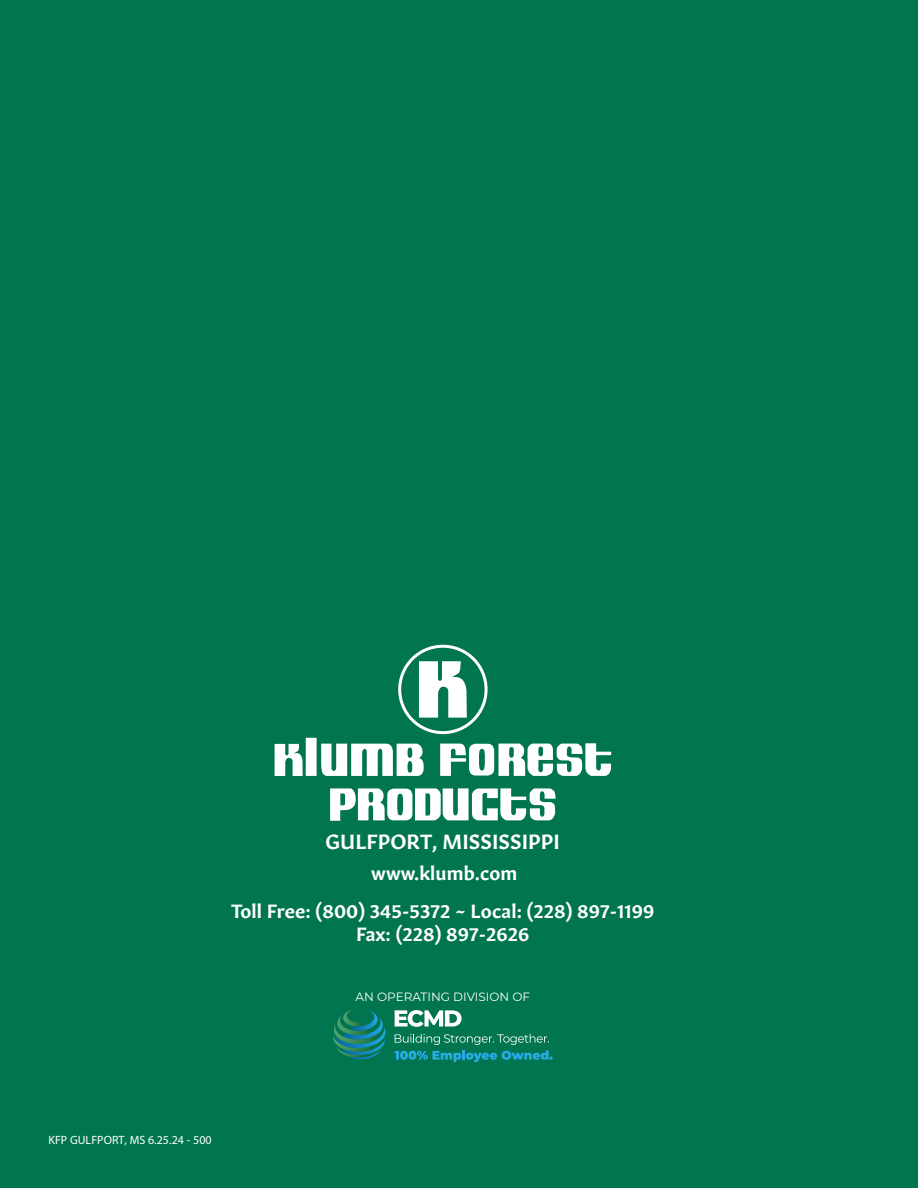
<style>
.page{position:relative;width:918px;height:1188px;background:#007550}
.page>*{position:absolute;margin:0;border:0;box-sizing:border-box;transform-origin:0 0}
.t1{font:600 20.25px "Gitan Latn";letter-spacing:.005em;color:#fff}
.t2{font:600 18.9px/38px "Gitan Latn";letter-spacing:.005em;color:#fff;text-align:center}
.t3{font:12px "Myriad Pro";letter-spacing:.005em;color:#fff}
.t4{font:12px "Montserrat";color:#fff}
</style>
<div class="page">
<div style="left:398px;top:645px;width:90px;height:89px;border:3px solid #fff;border-radius:50%"></div>
<svg style="left:419px;top:661px;width:48px;height:57px"></svg>
<svg style="left:275px;top:744px;width:28px;height:32px"></svg>
<div style="left:306px;top:738px;width:11px;height:38px;background:#fff"></div>
<svg style="left:321px;top:744px;width:103px;height:32px"></svg>
<svg style="left:440px;top:743px;width:171px;height:33px"></svg>
<svg style="left:330px;top:788px;width:226px;height:33px"></svg>
<svg style="left:395px;top:1010px;width:67px;height:17px"></svg>
<svg style="left:333px;top:1010px;width:53px;height:50px"></svg>
<svg style="left:395px;top:1034px;width:158px;height:28px"></svg>
<p class="t1" style="left:326px;top:824px;width:236px">GULFPORT, MISSISSIPPI</p>
<p class="t2" style="left:231px;top:853px;width:425px">www.klumb.com<br>Toll Free: (800) 345-5372 ~ Local: (228) 897-1199</p>
<p class="t2" style="left:356px;top:913px;width:175px">Fax: (228) 897-2626</p>
<p class="t4" style="left:356px;top:989px;width:176px">AN OPERATING DIVISION OF</p>
<p class="t3" style="left:48px;top:1133px;width:165px">KFP GULFPORT, MS 6.25.24 - 500</p>
</div>
